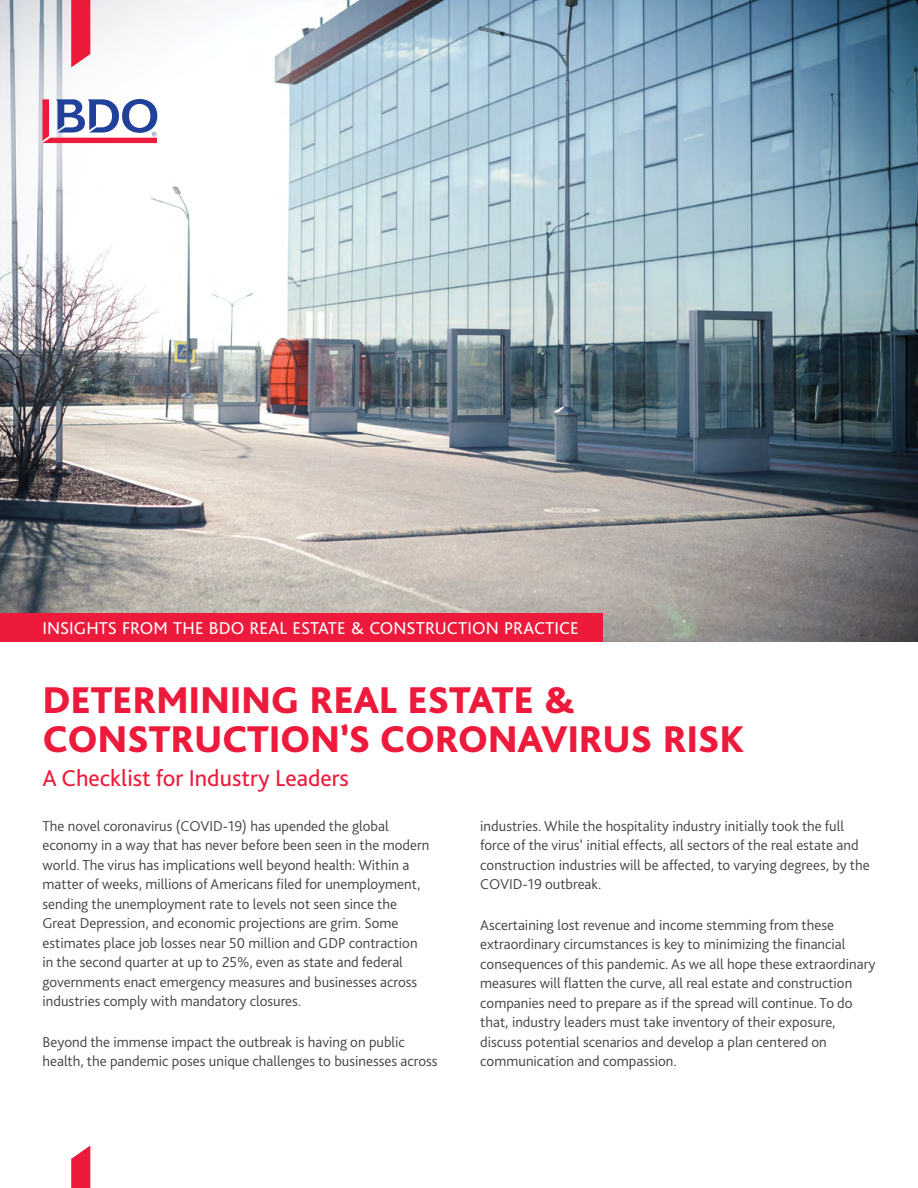
<style>
.page{position:relative;width:918px;height:1188px;background:#fff}
.page>*{position:absolute;margin:0;border:0;box-sizing:border-box;transform-origin:0 0}
.t1{font:800 39px/39px "Bliss Pro";letter-spacing:-.01em;color:#ed1a3b}
.t2{font:24px "Bliss Pro";color:#ed1a3b}
.t3{font:18px "Bliss Pro";color:#fff}
.t4{font:300 15px/19.5px "Bliss Pro";color:#424241}
</style>
<div class="page">
<img style="left:0;top:0;width:918px;height:641px">
<svg style="left:0;top:0;width:335px;height:325px"></svg>
<svg style="left:43px;top:99px;width:114px;height:44px"></svg>
<div style="left:0;top:613px;width:603px;height:28px;background:#ed1a3b"></div>
<svg style="left:71px;top:0;width:19px;height:67px"></svg>
<svg style="left:71px;top:1145px;width:19px;height:43px"></svg>
<p class="t3" style="left:43px;top:617px;width:538px">INSIGHTS FROM THE BDO REAL ESTATE &amp; CONSTRUCTION PRACTICE</p>
<h1 class="t1" style="left:43px;top:680px;width:703px">DETERMINING REAL ESTATE &amp;<br>CONSTRUCTION’S CORONAVIRUS RISK</h1>
<h2 class="t2" style="left:43px;top:763px;width:308px">A Checklist for Industry Leaders</h2>
<p class="t4" style="left:43px;top:816px;width:389px">The novel coronavirus (COVID-19) has upended the global economy in a way that has never before been seen in the modern world. The virus has implications well beyond health: Within a matter of weeks, millions of Americans filed for unemployment, sending the unemployment rate to levels not seen since the Great Depression, and economic projections are grim. Some estimates place job losses near 50 million and GDP contraction in the second quarter at up to 25%, even as state and federal governments enact emergency measures and businesses across industries comply with mandatory closures.</p>
<p class="t4" style="left:43px;top:1032px;width:397px">Beyond the immense impact the outbreak is having on public health, the pandemic poses unique challenges to businesses across</p>
<p class="t4" style="left:480px;top:816px;width:391px">industries. While the hospitality industry initially took the full force of the virus’ initial effects, all sectors of the real estate and construction industries will be affected, to varying degrees, by the COVID-19 outbreak.</p>
<p class="t4" style="left:480px;top:915px;width:397px">Ascertaining lost revenue and income stemming from these extraordinary circumstances is key to minimizing the financial consequences of this pandemic. As we all hope these extraordinary measures will flatten the curve, all real estate and construction companies need to prepare as if the spread will continue. To do that, industry leaders must take inventory of their exposure, discuss potential scenarios and develop a plan centered on communication and compassion.</p>
</div>
